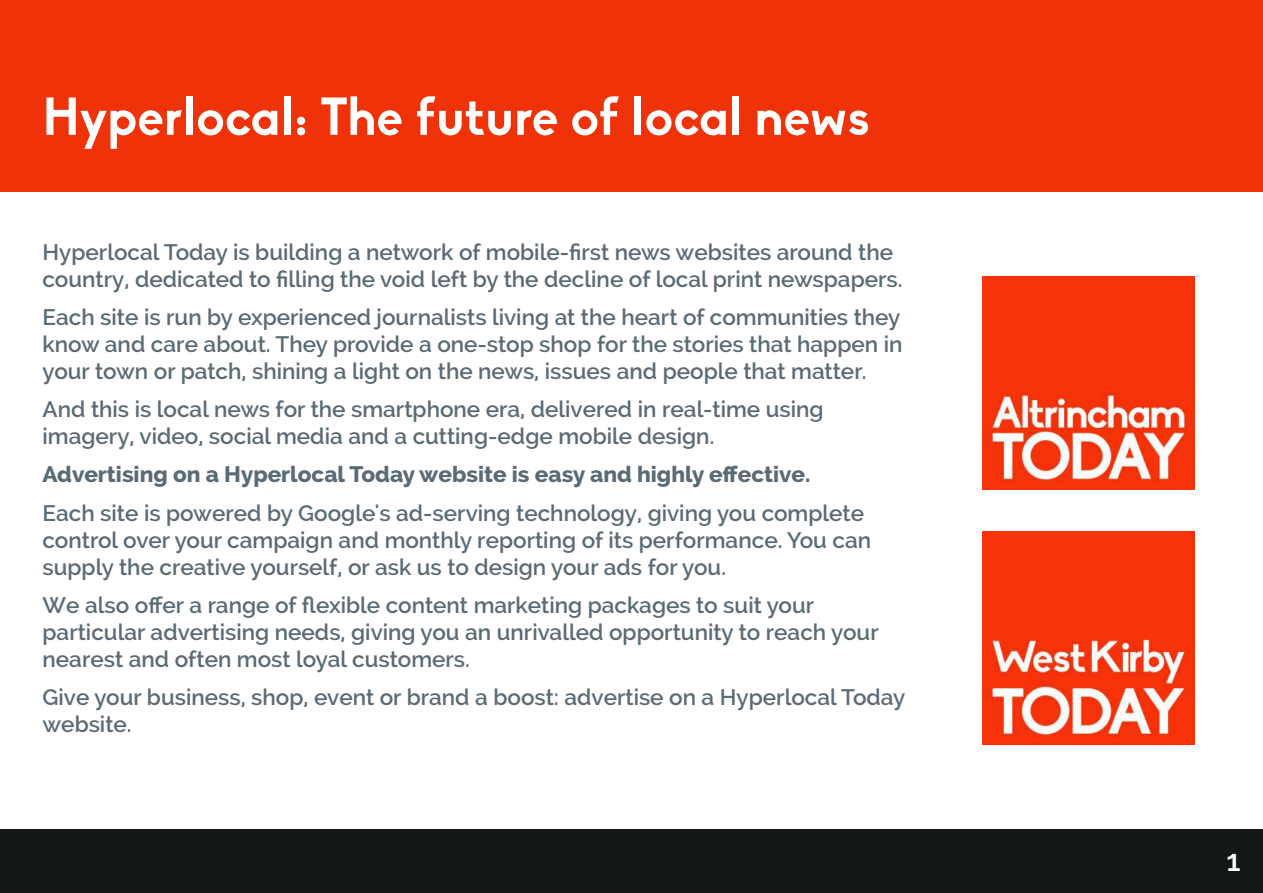
<style>
.page{position:relative;width:1263px;height:893px;background:#fff}
.page>*{position:absolute;margin:0;border:0;box-sizing:border-box;transform-origin:0 0}
.t1{font:700 52.5px "Biko";color:#fff}
.t2{font:600 30px "Raleway";color:#fff}
.t3{font:600 22.5px/27px "Raleway";color:#5a6b75}
.t4{font:800 22.5px "Raleway";color:#5a6b75}
</style>
<div class="page">
<div style="left:0;top:829px;width:1263px;height:64px;background:#131718"></div>
<div style="left:0;top:0;width:1263px;height:191px;background:#ef3208"></div>
<img style="left:982px;top:276px;width:213px;height:213px">
<img style="left:982px;top:532px;width:213px;height:212px">
<h1 class="t1" style="left:43px;top:85px;width:829px">Hyperlocal: The future of local news</h1>
<p class="t3" style="left:43px;top:238px;width:861px">Hyperlocal Today is building a network of mobile-first news websites around the country, dedicated to filling the void left by the decline of local print newspapers.</p>
<p class="t3" style="left:43px;top:303px;width:861px;text-align:justify">Each site is run by experienced journalists living at the heart of communities they know and care about. They provide a one-stop shop for the stories that happen in your town or patch, shining a light on the news, issues and people that matter.</p>
<p class="t3" style="left:43px;top:396px;width:783px">And this is local news for the smartphone era, delivered in real-time using imagery, video, social media and a cutting-edge mobile design.</p>
<p class="t4" style="left:43px;top:462px;width:769px">Advertising on a Hyperlocal Today website is easy and highly effective.</p>
<p class="t3" style="left:43px;top:499px;width:830px">Each site is powered by Google's ad-serving technology, giving you complete control over your campaign and monthly reporting of its performance. You can supply the creative yourself, or ask us to design your ads for you.</p>
<p class="t3" style="left:43px;top:591px;width:838px">We also offer a range of flexible content marketing packages to suit your particular advertising needs, giving you an unrivalled opportunity to reach your nearest and often most loyal customers.</p>
<p class="t3" style="left:43px;top:684px;width:864px">Give your business, shop, event or brand a boost: advertise on a Hyperlocal Today website.</p>
<h2 class="t2" style="left:1226px;top:843px;width:16px">1</h2>
</div>
